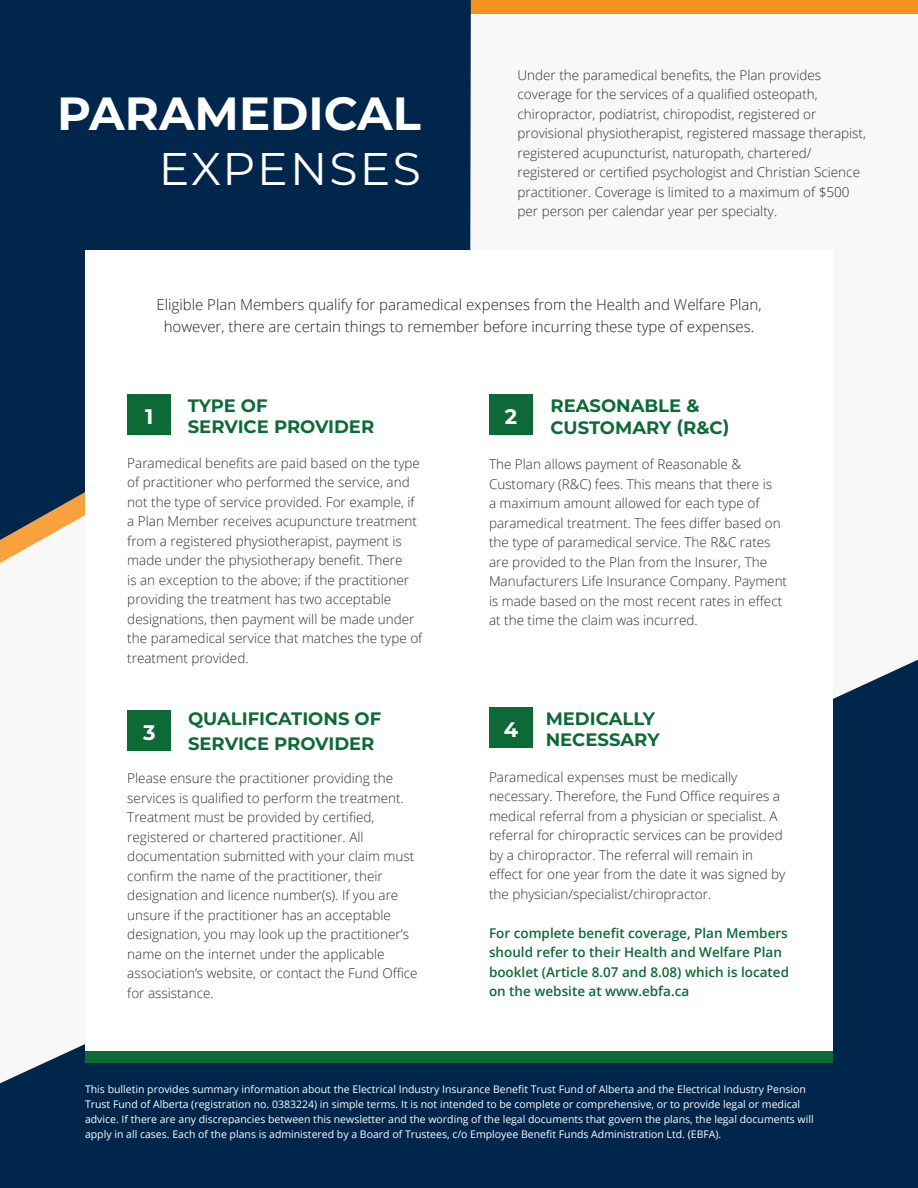
<style>
.page{position:relative;width:918px;height:1188px;background:#f8f8f8}
.page>*{position:absolute;margin:0;border:0;box-sizing:border-box;transform-origin:0 0}
.Big_Title{font:700 46.5px "Montserrat";color:#fff}
.Big_Title-2{font:45.75px "Montserrat";letter-spacing:.05em;color:#fff}
.Big_Title-3{font:700 21px "Montserrat";color:#fff}
.t1{font:700 18px/21px "Montserrat";color:#0d6a37}
.t2{font:300 15px/22.5px "Open Sans";color:#231f20;text-align:center}
.t3{font:300 13.5px/19.5px "Open Sans";color:#312f30}
.t4{font:600 13.5px/19.5px "Open Sans";color:#0d6a37}
.BLACK_PARA{font:10.5px/15px "Open Sans";color:#fff}
</style>
<div class="page">
<svg style="left:0;top:660px;width:918px;height:528px;fill:#01264c"></svg>
<div style="left:0;top:0;width:918px;height:14px;background:#f79420"></div>
<div style="left:0;top:0;width:471px;height:540px;background:#01264c"></div>
<div style="left:85px;top:250px;width:748px;height:813px;background:#fff"></div>
<div style="left:85px;top:1052px;width:748px;height:11px;background:#0d6a37"></div>
<div style="left:127px;top:394px;width:44px;height:41px;background:#0d6a37"></div>
<div style="left:489px;top:394px;width:44px;height:41px;background:#0d6a37"></div>
<div style="left:489px;top:707px;width:44px;height:40px;background:#0d6a37"></div>
<div style="left:127px;top:710px;width:44px;height:40px;background:#0d6a37"></div>
<p class="Big_Title" style="left:57px;top:80px;width:365px">PARAMEDICAL</p>
<p class="Big_Title-2" style="left:159px;top:138px;width:264px">EXPENSES</p>
<p class="t3" style="left:518px;top:65px;width:350px">Under the paramedical benefits, the Plan provides coverage for the services of a qualified osteopath, chiropractor, podiatrist, chiropodist, registered or provisional physiotherapist, registered massage therapist, registered acupuncturist, naturopath, chartered/ registered or certified psychologist and Christian Science practitioner. Coverage is limited to a maximum of $500 per person per calendar year per specialty.</p>
<p class="t2" style="left:157px;top:293px;width:607px">Eligible Plan Members qualify for paramedical expenses from the Health and Welfare Plan, however, there are certain things to remember before incurring these type of expenses.</p>
<p class="t1" style="left:188px;top:394px;width:188px">TYPE OF<br>SERVICE PROVIDER</p>
<p class="Big_Title-3" style="left:145px;top:401px;width:10px">1</p>
<p class="t3" style="left:127px;top:453px;width:296px">Paramedical benefits are paid based on the type of practitioner who performed the service, and not the type of service provided. For example, if a Plan Member receives acupuncture treatment from a registered physiotherapist, payment is made under the physiotherapy benefit. There<br>is an exception to the above; if the practitioner providing the treatment has two acceptable designations, then payment will be made under the paramedical service that matches the type of treatment provided.</p>
<p class="t1" style="left:188px;top:707px;width:195px">QUALIFICATIONS OF</p>
<p class="t1" style="left:188px;top:732px;width:188px">SERVICE PROVIDER</p>
<p class="Big_Title-3" style="left:143px;top:717px;width:14px">3</p>
<p class="t3" style="left:127px;top:768px;width:292px">Please ensure the practitioner providing the services is qualified to perform the treatment.<br>Treatment must be provided by certified, registered or chartered practitioner. All documentation submitted with your claim must confirm the name of the practitioner, their designation and licence number(s). If you are unsure if the practitioner has an acceptable designation, you may look up the practitioner’s name on the internet under the applicable association’s website, or contact the Fund Office for assistance.</p>
<p class="t1" style="left:550px;top:393px;width:181px;line-height:22.5px">REASONABLE &amp;<br>CUSTOMARY (R&amp;C)</p>
<p class="Big_Title-3" style="left:505px;top:401px;width:14px">2</p>
<p class="t3" style="left:489px;top:454px;width:300px">The Plan allows payment of Reasonable &amp; Customary (R&amp;C) fees. This means that there is<br>a maximum amount allowed for each type of paramedical treatment. The fees differ based on the type of paramedical service. The R&amp;C rates are provided to the Plan from the Insurer, The Manufacturers Life Insurance Company. Payment is made based on the most recent rates in effect at the time the claim was incurred.</p>
<p class="t1" style="left:546px;top:707px;width:115px">MEDICALLY<br>NECESSARY</p>
<p class="Big_Title-3" style="left:504px;top:714px;width:16px">4</p>
<p class="t3" style="left:489px;top:767px;width:298px">Paramedical expenses must be medically necessary. Therefore, the Fund Office requires a medical referral from a physician or specialist. A referral for chiropractic services can be provided by a chiropractor. The referral will remain in effect for one year from the date it was signed by the physician/specialist/chiropractor.</p>
<p class="t4" style="left:489px;top:923px;width:302px">For complete benefit coverage, Plan Members should refer to their Health and Welfare Plan booklet (Article 8.07 and 8.08) which is located on the website at www.ebfa.ca</p>
<p class="BLACK_PARA" style="left:85px;top:1081px;width:730px">This bulletin provides summary information about the Electrical Industry Insurance Benefit Trust Fund of Alberta and the Electrical Industry Pension Trust Fund of Alberta (registration no. 0383224) in simple terms. It is not intended to be complete or comprehensive, or to provide legal or medical advice. If there are any discrepancies between this newsletter and the wording of the legal documents that govern the plans, the legal documents will apply in all cases. Each of the plans is administered by a Board of Trustees, c/o Employee Benefit Funds Administration Ltd. (EBFA).</p>
</div>
